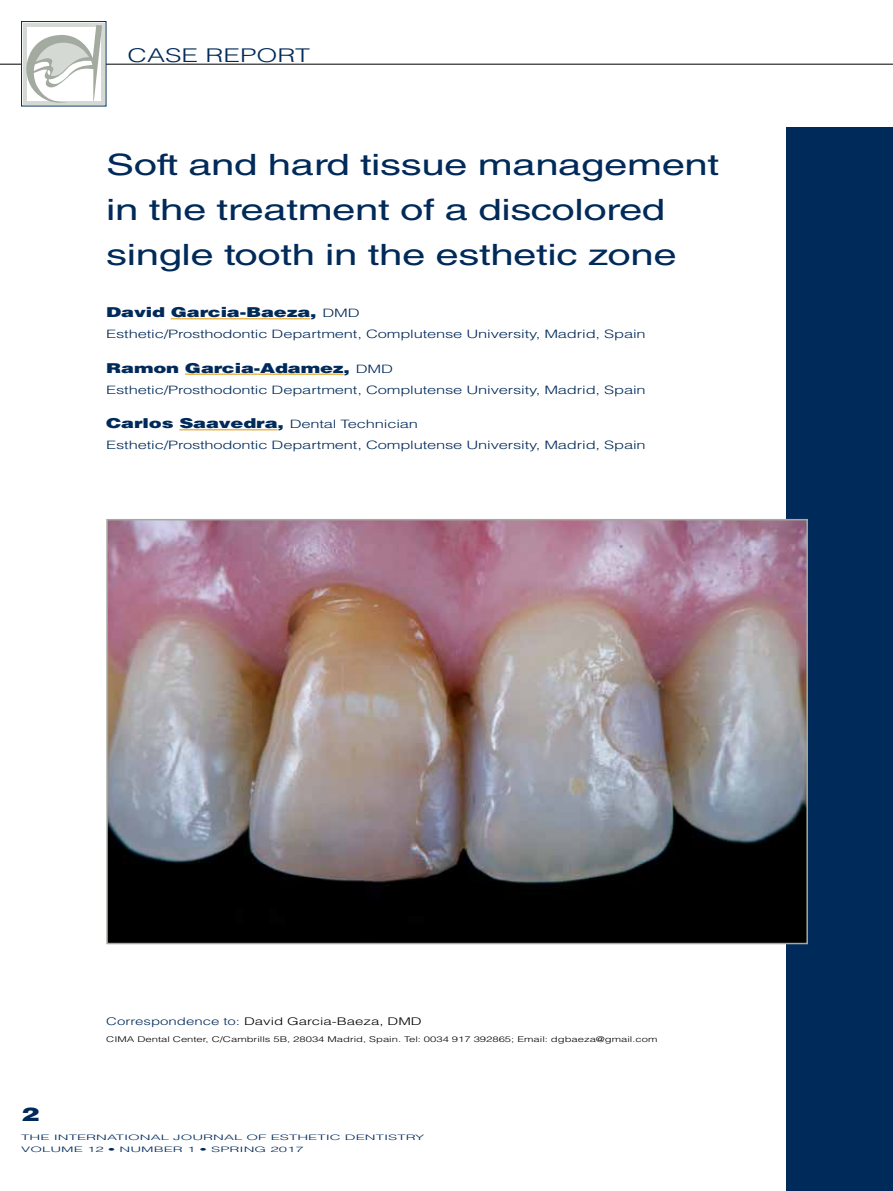
<style>
.page{position:relative;width:893px;height:1191px;background:#fff}
.page>*{position:absolute;margin:0;border:0;box-sizing:border-box;transform-origin:0 0}
.t1{font:29.4px/45px "Helvetica LT Std";letter-spacing:-.01em;color:#002a59;scale:1.43 1}
.t2{font:300 18.9px "Helvetica LT Std";color:#002a59;scale:1.43 1}
.t3{font:900 18.9px "Helvetica LT Std";color:#002a59;scale:1.43 1}
.t4{font:900 13.65px "Helvetica LT Std";letter-spacing:-.01em;color:#002a59;scale:1.43 1}
.t5{font:300 11.55px/21px "Helvetica LT Std";letter-spacing:-.01em;color:#002a59;scale:1.43 1}
.t6{font:300 10.5px "Helvetica LT Std";color:#000;scale:1.43 1}
.t7{font:300 7.8px "Helvetica LT Std";color:#000;scale:1.43 1}
.t8{font:300 7.5px/12.8px "Helvetica LT Std";color:#002a59;scale:2 1}
.s1{font-weight:300;font-size:11.55px}
.s2{font-weight:900;font-size:13.65px}
.s3{color:#002a59}
</style>
<div class="page">
<div style="left:787px;top:128px;width:106px;height:1063px;background:#002a59"></div>
<hr style="left:0;top:64px;width:893px;height:1px;background:#000">
<svg style="left:21px;top:21px;width:85px;height:85px"></svg>
<div style="left:23px;top:23px;width:82px;height:82px;background:#d5d9d3"></div>
<svg style="left:26px;top:25px;width:76px;height:78px"></svg>
<hr style="left:171px;top:318px;width:139px;height:1px;background:#edb852">
<hr style="left:185px;top:373px;width:159px;height:2px;background:#edb852">
<hr style="left:179px;top:429px;width:98px;height:1px;background:#edb852">
<img style="left:109px;top:522px;width:696px;height:419px">
<div style="left:106px;top:519px;width:702px;height:425px;border:2px solid #a3aa9f"></div>
<h2 class="t2" style="left:128px;top:43px;width:27px">Case</h2>
<h2 class="t2" style="left:206px;top:43px;width:49px">Report</h2>
<h1 class="t1" style="left:106px;top:142px;width:430px">Soft and hard tissue management in the treatment of a discolored single tooth in the esthetic zone</h1>
<p class="t4" style="left:106px;top:303px;width:179px">David Garcia-Baeza, <span class="s1">DMD</span></p>
<p class="t5" style="left:106px;top:324px;width:379px">Esthetic/Prosthodontic Department, Complutense University, Madrid, Spain</p>
<p class="t4" style="left:106px;top:359px;width:202px">Ramon Garcia-Adamez, <span class="s1">DMD</span></p>
<p class="t5" style="left:106px;top:379px;width:379px">Esthetic/Prosthodontic Department, Complutense University, Madrid, Spain</p>
<p class="t5" style="left:106px;top:414px;width:379px"><span class="s2">Carlos Saavedra,</span> Dental Technician<br>Esthetic/Prosthodontic Department, Complutense University, Madrid, Spain</p>
<p class="t6" style="left:106px;top:1015px;width:222px"><span class="s3">Correspondence to:</span> David Garcia-Baeza, DMD</p>
<p class="t7" style="left:106px;top:1034px;width:387px">CI MA Dental Center, C/Cambrills 5B, 28034 Madrid, Spain. Tel: 0034 917 392865; Email: dgbaeza@gmail.com</p>
<h2 class="t3" style="left:21px;top:1102px;width:14px">2</h2>
<p class="t8" style="left:21px;top:1130px;width:203px">THE INTERNATIONAL JOURNAL OF ESTHETIC DENTISTRY<br>VOLUME 12 • NUMBER 1 • Sprin</p>
<p class="t8" style="left:255px;top:1143px;width:26px">g 2017</p>
</div>
